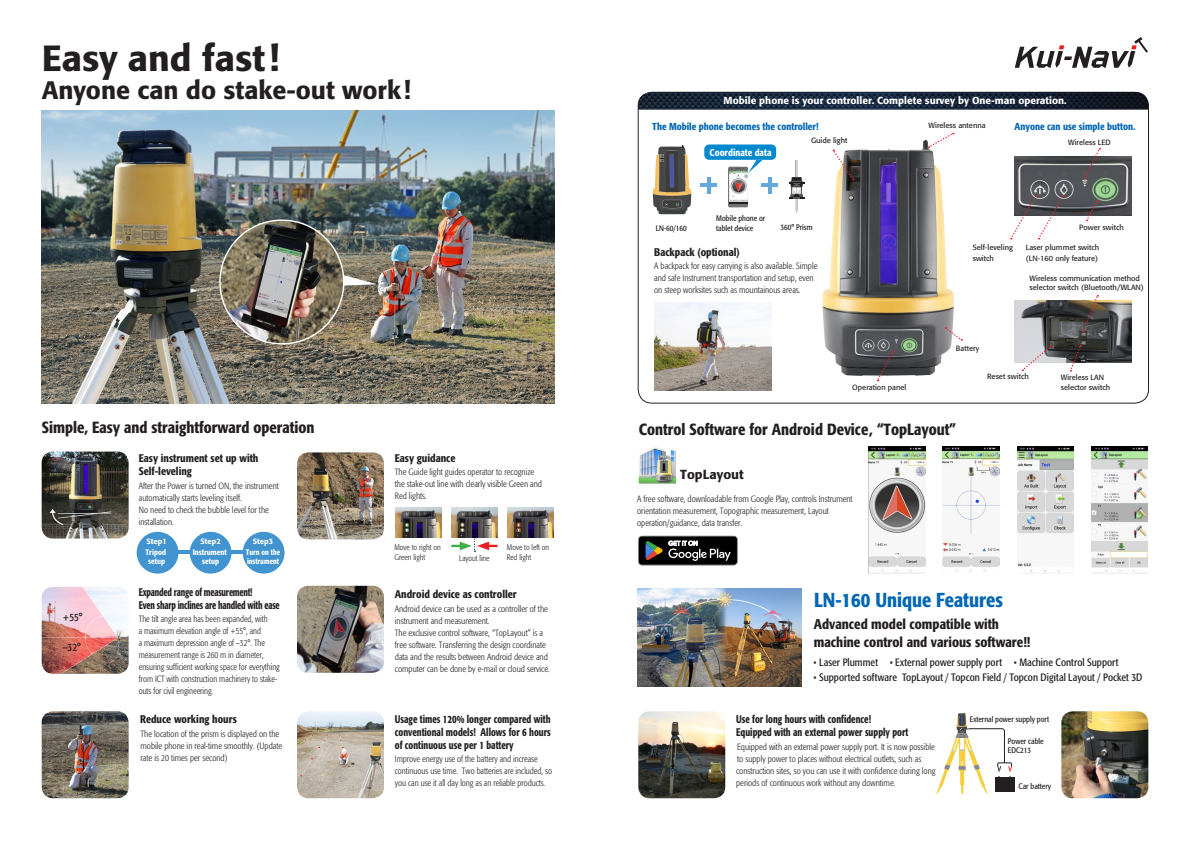
<style>
.page{position:relative;width:1191px;height:842px;background:#fff}
.page>*{position:absolute;margin:0;border:0;box-sizing:border-box;transform-origin:0 0}
.t1{font:500 36px "Formata Pro";color:#231f20}
.t2{font:500 25px "Formata Pro";color:#231f20}
.t3{font:500 condensed 20px "Formata Pro";color:#0166b3}
.t4{font:500 condensed 16px "Formata Pro";color:#231f20}
.t5{font:500 condensed 14px/18px "Formata Pro";color:#231f20}
.t6{font:500 13px "Formata Pro";color:#231f20}
.t7{font:500 condensed 11px/13px "Formata Pro";color:#231f20;scale:.88 1}
.t8{font:500 condensed 11px/13px "Formata Pro";color:#231f20}
.t9{font:500 condensed 11px/13px "Formata Pro";letter-spacing:-.02em;color:#231f20;scale:.82 1}
.t10{font:condensed 11px "Formata Pro";color:#231f20;scale:.95 1}
.t11{font:condensed 10.6px "Formata Pro";letter-spacing:.005em;color:#231f20}
.t12{font:500 10px "Formata Pro";color:#fff}
.t13{font:500 condensed 10px "Formata Pro";color:#0166b3}
.t14{font:500 condensed 9.8px "Formata Pro";color:#fff}
.t15{font:300 condensed 9px/12px "Formata Pro";color:#231f20}
.t16{font:300 condensed 9px/12px "Formata Pro";color:#231f20;scale:.95 1}
.t17{font:condensed 8px/8.8px "Formata Pro";color:#231f20}
.t18{font:300 condensed 8px/10px "Formata Pro";color:#231f20}
.t19{font:500 condensed 7.9px/9px "Formata Pro";color:#fff;text-align:center}
.t20{font:500 condensed 7.9px/9px "Formata Pro";color:#fff;scale:.94 1}
.t21{font:500 7.7px "Formata Pro";color:#fff}
.t22{font:7.5px/10.5px "Formata Pro";color:#231f20}
</style>
<div class="page">
<img style="left:1014px;top:156px;width:117px;height:59px">
<svg style="left:1010px;top:195px;width:54px;height:44px"></svg>
<svg style="left:1086px;top:201px;width:12px;height:20px"></svg>
<img style="left:638px;top:589px;width:163px;height:98px">
<img style="left:42px;top:111px;width:512px;height:292px">
<img style="left:822px;top:140px;width:132px;height:236px">
<img style="left:42px;top:451px;width:87px;height:87px">
<img style="left:638px;top:711px;width:87px;height:87px">
<img style="left:1061px;top:711px;width:87px;height:87px">
<img style="left:297px;top:711px;width:87px;height:87px">
<img style="left:42px;top:711px;width:87px;height:87px">
<img style="left:297px;top:452px;width:87px;height:87px">
<img style="left:297px;top:586px;width:87px;height:87px">
<img style="left:637px;top:92px;width:511px;height:17px">
<svg style="left:832px;top:149px;width:22px;height:31px"></svg>
<hr style="left:700px;top:183px;width:17px;height:4px;background:#65a8db">
<hr style="left:707px;top:177px;width:4px;height:17px;background:#65a8db">
<hr style="left:761px;top:183px;width:17px;height:4px;background:#65a8db">
<svg style="left:768px;top:177px;width:3px;height:17px"></svg>
<svg style="left:653px;top:145px;width:38px;height:69px;background:#7c766c"></svg>
<svg style="left:789px;top:161px;width:15px;height:53px"></svg>
<div style="left:704px;top:144px;width:72px;height:16px;background:#0089cf;border-radius:5px"></div>
<svg style="left:728px;top:160px;width:35px;height:47px"></svg>
<hr style="left:176px;top:551px;width:71px;height:3px;background:#4194d0">
<div style="left:137px;top:532px;width:41px;height:42px;background:#4194d0;border-radius:50%"></div>
<div style="left:190px;top:532px;width:41px;height:42px;background:#4194d0;border-radius:50%"></div>
<div style="left:243px;top:532px;width:41px;height:42px;background:#4194d0;border-radius:50%"></div>
<svg style="left:451px;top:537px;width:46px;height:15px"></svg>
<img style="left:395px;top:507px;width:46px;height:30px">
<img style="left:507px;top:507px;width:46px;height:30px">
<img style="left:451px;top:507px;width:46px;height:30px">
<svg style="left:876px;top:351px;width:18px;height:30px"></svg>
<svg style="left:945px;top:327px;width:17px;height:14px"></svg>
<svg style="left:928px;top:133px;width:25px;height:15px"></svg>
<svg style="left:1084px;top:148px;width:16px;height:30px"></svg>
<img style="left:1015px;top:301px;width:116px;height:61px">
<svg style="left:1082px;top:295px;width:16px;height:37px"></svg>
<svg style="left:1069px;top:345px;width:12px;height:26px"></svg>
<svg style="left:1022px;top:345px;width:29px;height:26px"></svg>
<div style="left:995px;top:777px;width:19px;height:15px;background:#231f20"></div>
<svg style="left:936px;top:713px;width:76px;height:82px"></svg>
<img style="left:42px;top:587px;width:87px;height:87px">
<img style="left:654px;top:303px;width:117px;height:87px">
<img style="left:638px;top:447px;width:37px;height:36px">
<img style="left:868px;top:446px;width:57px;height:127px">
<img style="left:1017px;top:446px;width:57px;height:127px">
<img style="left:942px;top:446px;width:57px;height:126px">
<img style="left:1091px;top:446px;width:57px;height:127px">
<svg style="left:638px;top:536px;width:99px;height:29px;background:#2d2d2b"></svg>
<svg style="left:1014px;top:37px;width:134px;height:31px"></svg>
<svg style="left:343px;top:273px;width:34px;height:13px"></svg>
<img style="left:220px;top:220px;width:124px;height:124px;border-radius:62px">
<h1 class="t1" style="left:42px;top:35px;width:239px">Easy and fast!</h1>
<h2 class="t2" style="left:42px;top:74px;width:371px">Anyone can do stake-out work!</h2>
<h3 class="t4" style="left:42px;top:417px;width:274px">Simple, Easy and straightforward operation</h3>
<p class="t8" style="left:139px;top:451px;width:121px">Easy instrument set up with<br>Self-leveling</p>
<p class="t8" style="left:395px;top:451px;width:62px">Easy guidance</p>
<p class="t15" style="left:395px;top:466px;width:149px">The Guide light guides operator to recognize the stake-out line with clearly visible Green and<br>Red lights.</p>
<p class="t15" style="left:139px;top:480px;width:142px">After the Power is turned ON, the instrument automatically starts leveling itself.<br>No need to check the bubble level for the installation.</p>
<p class="t10" style="left:63px;top:610px;width:22px">+55°</p>
<p class="t10" style="left:63px;top:640px;width:21px">–32°</p>
<p class="t21" style="left:146px;top:536px;width:22px">Step1</p>
<p class="t19" style="left:145px;top:548px;width:22px">Tripod setup</p>
<p class="t21" style="left:200px;top:536px;width:22px">Step2</p>
<p class="t19" style="left:193px;top:548px;width:36px">Instrument setup</p>
<p class="t21" style="left:253px;top:536px;width:22px">Step3</p>
<p class="t20" style="left:246px;top:548px;width:38px">Turn on the instrument</p>
<p class="t18" style="left:394px;top:542px;width:48px">Move to right on<br>Green light</p>
<p class="t18" style="left:459px;top:553px;width:32px">Layout line</p>
<p class="t18" style="left:507px;top:542px;width:44px">Move to left on<br>Red light</p>
<p class="t9" style="left:139px;top:586px;width:173px">Expanded range of measurement!<br>Even sharp inclines are handled with ease</p>
<p class="t16" style="left:139px;top:613px;width:150px">The tilt angle area has been expanded, with<br>a maximum elevation angle of +55°, and<br>a maximum depression angle of –32°. The measurement range is 260 m in diameter, ensuring sufficient working space for everything from ICT with construction machinery to stake&shy;outs for civil engineering.</p>
<p class="t8" style="left:140px;top:712px;width:98px">Reduce working hours</p>
<p class="t15" style="left:140px;top:728px;width:143px">The location of the prism is displayed on the mobile phone in real-time smoothly. (Update rate is 20 times per second)</p>
<p class="t8" style="left:395px;top:587px;width:123px">Android device as controller</p>
<p class="t15" style="left:395px;top:603px;width:156px">Android device can be used as a controller of the instrument and measurement.<br>The exclusive control software, “TopLayout” is a free software. Transferring the design coordinate data and the results between Android device and computer can be done by e-mail or cloud service.</p>
<p class="t7" style="left:395px;top:712px;width:179px;text-align:justify">Usage times 120% longer compared with conventional models! Allows for 6 hours of continuous use per 1 battery</p>
<p class="t15" style="left:395px;top:753px;width:159px">Improve energy use of the battery and increase continuous use time. Two batteries are included, so you can use it all day long as an reliable products.</p>
<p class="t12" style="left:723px;top:94px;width:344px">Mobile phone is your controller. Complete survey by One-man operation.</p>
<p class="t13" style="left:652px;top:120px;width:168px">The Mobile phone becomes the controller!</p>
<p class="t14" style="left:709px;top:146px;width:63px">Coordinate data</p>
<p class="t22" style="left:811px;top:136px;width:38px">Guide light</p>
<p class="t22" style="left:928px;top:120px;width:59px">Wireless antenna</p>
<p class="t13" style="left:1014px;top:120px;width:122px">Anyone can use simple button.</p>
<p class="t22" style="left:1068px;top:137px;width:44px">Wireless LED</p>
<p class="t17" style="left:716px;top:214px;width:51px">Mobile phone or</p>
<p class="t17" style="left:656px;top:224px;width:33px">LN-60/160</p>
<p class="t17" style="left:716px;top:224px;width:38px">tablet device</p>
<p class="t8" style="left:654px;top:245px;width:87px">Backpack (optional)</p>
<p class="t17" style="left:780px;top:223px;width:34px">360° Prism</p>
<p class="t15" style="left:654px;top:260px;width:165px">A backpack for easy carrying is also available. Simple and safe Instrument transportation and setup, even on steep worksites such as mountainous areas.</p>
<p class="t22" style="left:852px;top:382px;width:56px">Operation panel</p>
<p class="t22" style="left:1079px;top:222px;width:46px">Power switch</p>
<p class="t22" style="left:972px;top:242px;width:42px">Self-leveling switch</p>
<p class="t22" style="left:1025px;top:242px;width:75px">Laser plummet switch (LN-160 only feature)</p>
<p class="t22" style="left:1029px;top:274px;width:116px;line-height:9px">Wireless communication method selector switch (Bluetooth/WLAN)</p>
<p class="t22" style="left:956px;top:343px;width:25px">Battery</p>
<p class="t22" style="left:987px;top:371px;width:43px">Reset switch</p>
<p class="t22" style="left:1060px;top:372px;width:51px">Wireless LAN selector switch</p>
<h3 class="t4" style="left:639px;top:419px;width:319px">Control Software for Android Device , “TopLayout”</h3>
<h3 class="t6" style="left:680px;top:466px;width:65px">TopLayout</h3>
<p class="t15" style="left:637px;top:492px;width:217px">A free software, downloadable from Google Play, controls Instrument orientation measurement, Topographic measurement, Layout operation/guidance, data transfer.</p>
<h3 class="t3" style="left:814px;top:587px;width:190px">LN-160 Unique Features</h3>
<h3 class="t5" style="left:814px;top:614px;width:218px">Advanced model compatible with machine control and various software!!</h3>
<p class="t11" style="left:813px;top:655px;width:66px">• Laser Plummet</p>
<p class="t11" style="left:813px;top:670px;width:330px">• Supported software TopLayout / Topcon Field / Topcon Digital Layout / Pocket 3D</p>
<p class="t11" style="left:889px;top:655px;width:230px">• External power supply port • Machine Control Support</p>
<p class="t7" style="left:736px;top:712px;width:197px">Use for long hours with confidence!<br>Equipped with an external power supply port</p>
<p class="t15" style="left:736px;top:740px;width:201px">Equipped with an external power supply port. It is now possible to supply power to places without electrical outlets, such as construction sites, so you can use it with confidence during long periods of continuous work without any downtime.</p>
<p class="t17" style="left:970px;top:714px;width:81px">External power supply port</p>
<p class="t17" style="left:1008px;top:736px;width:37px">Power cable<br>EDC213</p>
<p class="t17" style="left:1018px;top:781px;width:34px">Car battery</p>
</div>
